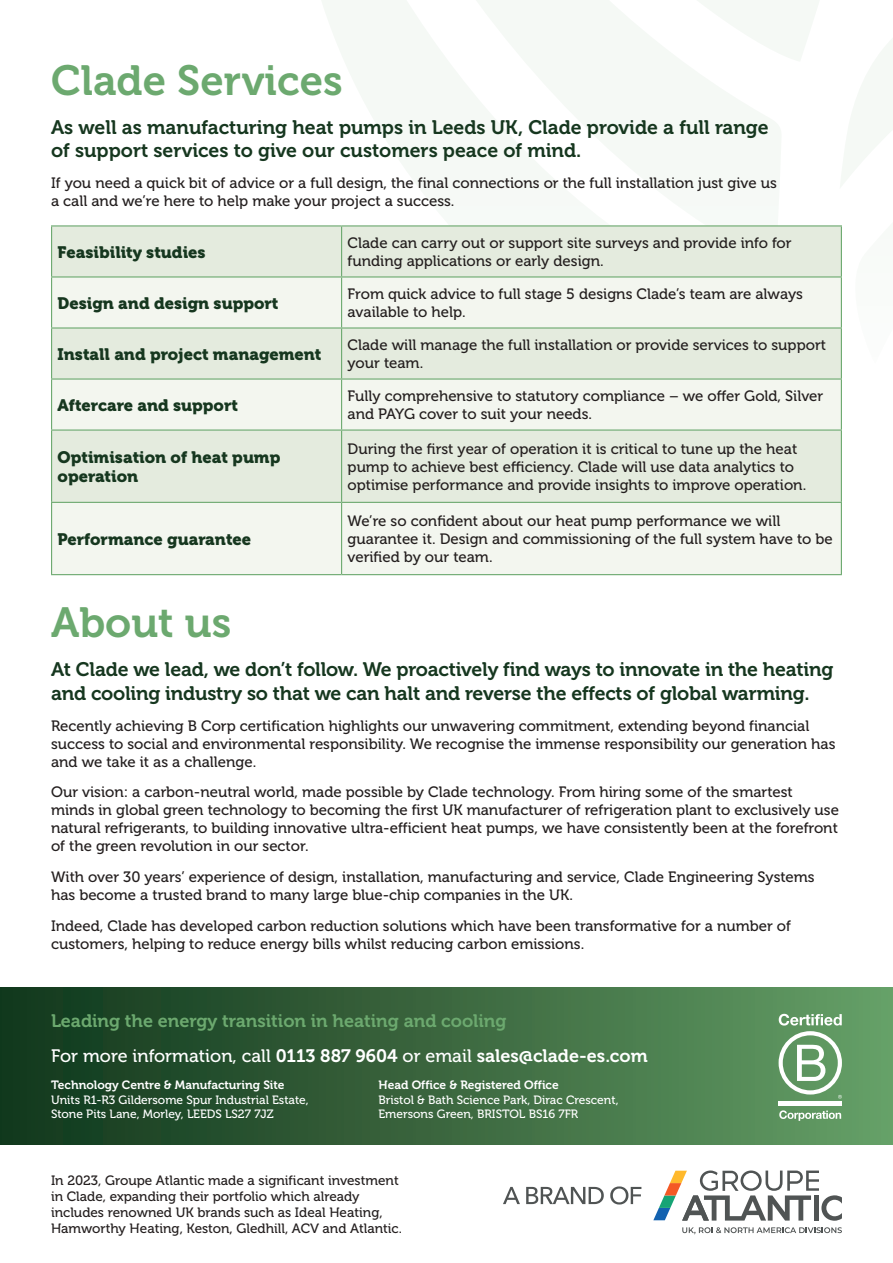
<style>
.page{position:relative;width:893px;height:1263px;background:#fff}
.page>*{position:absolute;margin:0;border:0;box-sizing:border-box;transform-origin:0 0}
.t1{font:42px "Museo 700";color:#6ca96f}
.t2{font:19.5px/23.4px "Museo 700";letter-spacing:-.01em;color:#16371f}
.t3{font:18px "Museo 500";color:#fff}
.t4{font:18px "Museo 700";color:#6ca96f}
.t5{font:16.5px/19.8px "Museo 900";color:#16371f}
.t6{font:15px/18px "Museo 500";color:#241f1f}
.t7{font:13.5px/16.2px "Museo 500";color:#241f1f}
.t8{font:12px/14.4px "Museo 500";color:#fff}
.t9{font:12px "Museo 700";color:#fff}
.s1{font-family:"Museo 700"}
</style>
<div class="page">
<div style="left:52px;top:226px;width:789px;height:50px;background:#e4ebde"></div>
<svg style="left:52px;top:278px;width:789px;height:296px;fill:#f3f6ef"></svg>
<hr style="left:51px;top:225px;width:291px;height:1px;background:#6ca96f">
<hr style="left:51px;top:226px;width:1px;height:50px;background:#6ca96f">
<hr style="left:342px;top:225px;width:500px;height:1px;background:#6ca96f">
<hr style="left:341px;top:226px;width:1px;height:50px;background:#6ca96f">
<hr style="left:841px;top:226px;width:1px;height:50px;background:#6ca96f">
<hr style="left:51px;top:276px;width:291px;height:2px;background:#6ca96f">
<hr style="left:51px;top:278px;width:1px;height:49px;background:#6ca96f">
<hr style="left:342px;top:276px;width:500px;height:2px;background:#6ca96f">
<hr style="left:341px;top:278px;width:1px;height:49px;background:#6ca96f">
<hr style="left:841px;top:278px;width:1px;height:49px;background:#6ca96f">
<hr style="left:51px;top:327px;width:291px;height:2px;background:#6ca96f">
<hr style="left:51px;top:329px;width:1px;height:49px;background:#6ca96f">
<hr style="left:342px;top:327px;width:500px;height:2px;background:#6ca96f">
<hr style="left:341px;top:329px;width:1px;height:49px;background:#6ca96f">
<hr style="left:841px;top:329px;width:1px;height:49px;background:#6ca96f">
<hr style="left:51px;top:378px;width:291px;height:2px;background:#6ca96f">
<hr style="left:51px;top:380px;width:1px;height:49px;background:#6ca96f">
<hr style="left:342px;top:378px;width:500px;height:2px;background:#6ca96f">
<hr style="left:341px;top:380px;width:1px;height:49px;background:#6ca96f">
<hr style="left:841px;top:380px;width:1px;height:49px;background:#6ca96f">
<hr style="left:51px;top:429px;width:291px;height:2px;background:#6ca96f">
<hr style="left:51px;top:431px;width:1px;height:71px;background:#6ca96f">
<hr style="left:342px;top:429px;width:500px;height:2px;background:#6ca96f">
<hr style="left:341px;top:431px;width:1px;height:71px;background:#6ca96f">
<hr style="left:841px;top:431px;width:1px;height:71px;background:#6ca96f">
<hr style="left:51px;top:502px;width:291px;height:1px;background:#6ca96f">
<hr style="left:51px;top:503px;width:1px;height:71px;background:#6ca96f">
<hr style="left:342px;top:502px;width:500px;height:1px;background:#6ca96f">
<hr style="left:341px;top:503px;width:1px;height:71px;background:#6ca96f">
<hr style="left:841px;top:503px;width:1px;height:71px;background:#6ca96f">
<hr style="left:51px;top:574px;width:291px;height:1px;background:#6ca96f">
<hr style="left:342px;top:574px;width:500px;height:1px;background:#6ca96f">
<div style="left:0;top:988px;width:893px;height:157px;background:linear-gradient(to right,#10351b,#669e66)"></div>
<svg style="left:779px;top:1110px;width:62px;height:11px"></svg>
<svg style="left:779px;top:1014px;width:63px;height:11px"></svg>
<hr style="left:779px;top:1101px;width:63px;height:4px;background:#fff">
<svg style="left:779px;top:1031px;width:63px;height:68px"></svg>
<svg style="left:682px;top:1227px;width:160px;height:6px"></svg>
<svg style="left:653px;top:1170px;width:189px;height:51px"></svg>
<svg style="left:503px;top:1187px;width:17px;height:17px"></svg>
<svg style="left:526px;top:1187px;width:78px;height:17px"></svg>
<svg style="left:610px;top:1186px;width:31px;height:18px"></svg>
<h1 class="t1" style="left:51px;top:57px;width:293px">Clade Services</h1>
<h2 class="t2" style="left:51px;top:115px;width:719px">As well as manufacturing heat pumps in Leeds UK, Clade provide a full range of support services to give our customers peace of mind.</h2>
<p class="t6" style="left:51px;top:174px;width:727px">If you need a quick bit of advice or a full design, the final connections or the full installation just give us a call and we’re here to help make your project a success.</p>
<p class="t5" style="left:58px;top:242px;width:150px">Feasibility studies</p>
<p class="t6" style="left:348px;top:234px;width:445px">Clade can carry out or support site surveys and provide info for funding applications or early design.</p>
<p class="t5" style="left:58px;top:293px;width:222px">Design and design support</p>
<p class="t6" style="left:348px;top:285px;width:457px">From quick advice to full stage 5 designs Clade’s team are always available to help.</p>
<p class="t5" style="left:58px;top:344px;width:265px">Install and project management</p>
<p class="t6" style="left:348px;top:336px;width:480px">Clade will manage the full installation or provide services to support your team.</p>
<p class="t5" style="left:58px;top:395px;width:182px">Aftercare and support</p>
<p class="t6" style="left:348px;top:387px;width:477px">Fully comprehensive to statutory compliance – we offer Gold, Silver and PAYG cover to suit your needs.</p>
<p class="t5" style="left:58px;top:447px;width:224px">Optimisation of heat pump operation</p>
<p class="t6" style="left:348px;top:440px;width:460px">During the first year of operation it is critical to tune up the heat pump to achieve best efficiency. Clade will use data analytics to optimise performance and provide insights to improve operation.</p>
<p class="t5" style="left:58px;top:529px;width:195px">Performance guarantee</p>
<p class="t6" style="left:348px;top:512px;width:487px">We’re so confident about our heat pump performance we will guarantee it. Design and commissioning of the full system have to be verified by our team.</p>
<h1 class="t1" style="left:51px;top:599px;width:182px">About us</h1>
<h2 class="t2" style="left:51px;top:658px;width:784px">At Clade we lead, we don’t follow. We proactively find ways to innovate in the heating and cooling industry so that we can halt and reverse the effects of global warming.</h2>
<p class="t6" style="left:51px;top:716px;width:786px">Recently achieving B Corp certification highlights our unwavering commitment, extending beyond financial success to social and environmental responsibility. We recognise the immense responsibility our generation has and we take it as a challenge.</p>
<p class="t6" style="left:51px;top:783px;width:789px">Our vision: a carbon-neutral world, made possible by Clade technology. From hiring some of the smartest minds in global green technology to becoming the first UK manufacturer of refrigeration plant to exclusively use natural refrigerants, to building innovative ultra-efficient heat pumps, we have consistently been at the forefront of the green revolution in our sector.</p>
<p class="t6" style="left:51px;top:868px;width:765px">With over 30 years’ experience of design, installation, manufacturing and service, Clade Engineering Systems has become a trusted brand to many large blue-chip companies in the UK.</p>
<p class="t6" style="left:51px;top:917px;width:741px">Indeed, Clade has developed carbon reduction solutions which have been transformative for a number of customers, helping to reduce energy bills whilst reducing carbon emissions.</p>
<p class="t4" style="left:51px;top:1011px;width:457px">Leading the energy transition in heating and cooling</p>
<p class="t3" style="left:51px;top:1045px;width:598px">For more information, call <span class="s1">0113 887 9604</span> or email <span class="s1">sales@clade-es.com</span></p>
<p class="t9" style="left:51px;top:1078px;width:235px">Technology Centre &amp; Manufacturing Site</p>
<p class="t8" style="left:51px;top:1092px;width:259px">Units R1-R3 Gildersome Spur Industrial Estate,<br>Stone Pits Lane, Morley, LEEDS LS27 7JZ</p>
<p class="t9" style="left:378px;top:1078px;width:182px">Head Office &amp; Registered Office</p>
<p class="t8" style="left:378px;top:1092px;width:242px">Bristol &amp; Bath Science Park, Dirac Crescent,<br>Emersons Green, BRISTOL BS16 7FR</p>
<p class="t7" style="left:51px;top:1172px;width:353px">In 2023, Groupe Atlantic made a significant investment in Clade, expanding their portfolio which already includes renowned UK brands such as Ideal Heating, Hamworthy Heating, Keston, Gledhill, ACV and Atlantic.</p>
</div>
